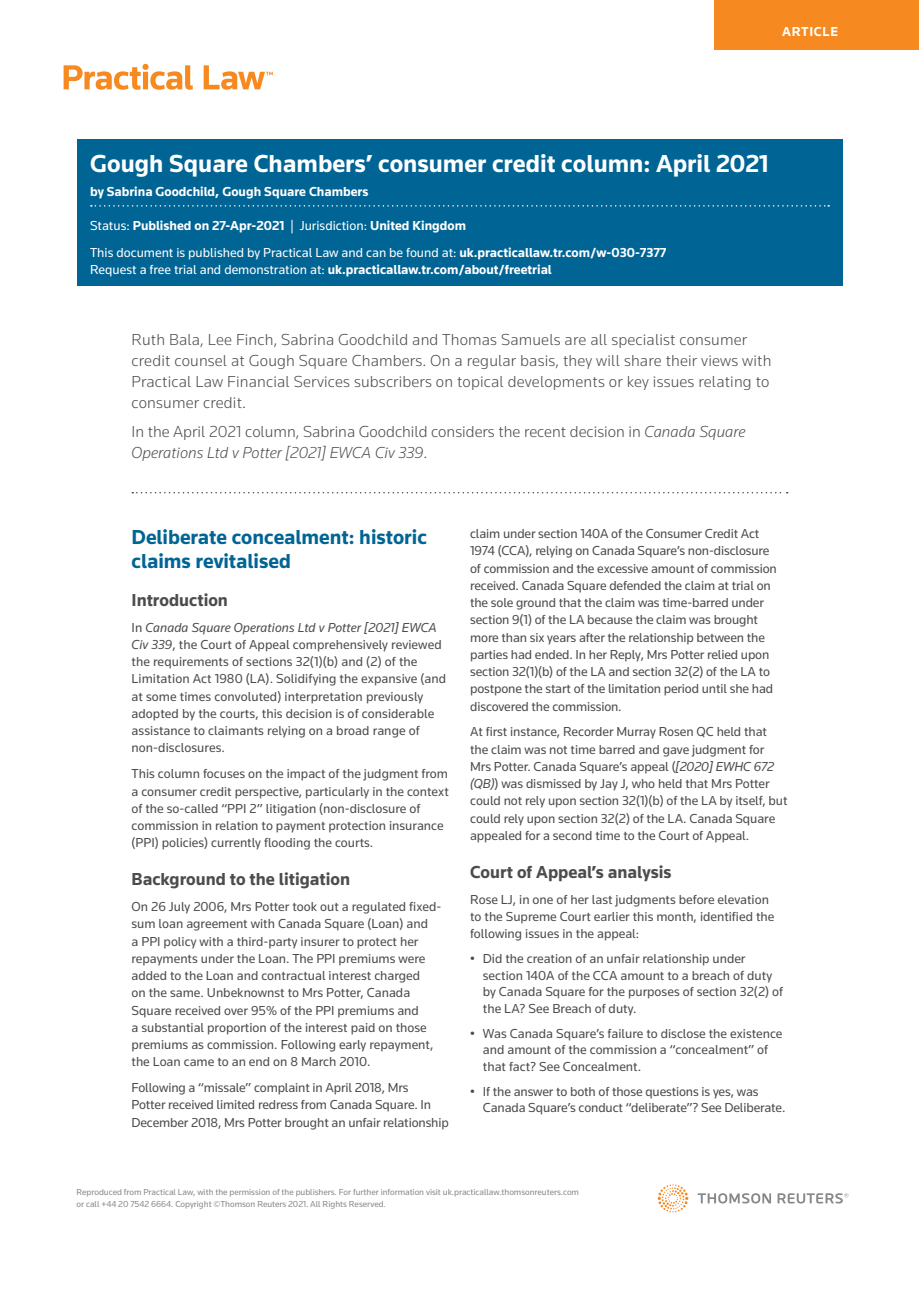
<style>
.page{position:relative;width:919px;height:1289px;background:#fff}
.page>*{position:absolute;margin:0;border:0;box-sizing:border-box;transform-origin:0 0}
.t1{font:700 25.5px "Knowledge";color:#fff}
.t2{font:700 21px/24px "Knowledge";color:#006494}
.t3{font:700 18px "Knowledge";color:#4b4c4d}
.t4{font:300 16.5px/21px "Knowledge";letter-spacing:.01em;color:#4b4c4d}
.t5{font:13.5px/17.2px "Knowledge";color:#4b4c4d}
.t6{font:13.5px/27.2px "Knowledge";color:#fff}
.t7{font:700 13.5px "Knowledge";color:#fff}
.t8{font:700 13.5px "Knowledge";letter-spacing:.05em;color:#fff}
.t9{font:9px/12px "Knowledge";letter-spacing:-.005em;color:#86888b}
.s1{font-weight:700}
.s2{font-weight:400}
.s3{font-style:italic}
</style>
<div class="page">
<svg style="left:657px;top:1184px;width:31px;height:28px"></svg>
<svg style="left:697px;top:1193px;width:151px;height:10px"></svg>
<svg style="left:64px;top:64px;width:209px;height:26px"></svg>
<div style="left:714px;top:0;width:204px;height:49px;background:#f6891f"></div>
<div style="left:77px;top:139px;width:765px;height:147px;background:#006494"></div>
<svg style="left:91px;top:205px;width:738px;height:2px"></svg>
<svg style="left:132px;top:492px;width:655px;height:1px"></svg>
<p class="t8" style="left:782px;top:23px;width:57px">ARTICLE</p>
<h1 class="t1" style="left:90px;top:148px;width:680px">Gough Square Chambers’ consumer credit column: April 2021</h1>
<p class="t7" style="left:90px;top:183px;width:280px">by Sabrina Goodchild, Gough Square Chambers</p>
<p class="t6" style="left:90px;top:212px;width:578px">Status: <span class="s1">Published on 27-Apr-2021</span> | Jurisdiction: <span class="s1">United Kingdom<br></span>This document is published by Practical Law and can be found at: <span class="s1">uk.practicallaw.tr.com/w-030-7377</span></p>
<p class="t7" style="left:90px;top:261px;width:463px"><span class="s2">Request a free trial and demonstration at:</span> uk.practicallaw.tr.com/about/freetrial</p>
<p class="t4" style="left:131px;top:328px;width:641px">Ruth Bala, Lee Finch, Sabrina Goodchild and Thomas Samuels are all specialist consumer credit counsel at Gough Square Chambers. On a regular basis, they will share their views with Practical Law Financial Services subscribers on topical developments or key issues relating to consumer credit.</p>
<p class="t4" style="left:131px;top:420px;width:615px">In the April 2021 column, Sabrina Goodchild considers the recent decision in <span class="s3">Canada Square<br>Operations Ltd v Potter [2021] EWCA Civ 339</span>.</p>
<h2 class="t2" style="left:131px;top:524px;width:297px">Deliberate concealment: historic claims revitalised</h2>
<h3 class="t3" style="left:131px;top:588px;width:98px">Introduction</h3>
<p class="t5" style="left:131px;top:618px;width:316px">In <span class="s3">Canada Square Operations Ltd v Potter [2021] EWCA Civ 339</span>, the Court of Appeal comprehensively reviewed the requirements of sections 32(1)(b) and (2) of the Limitation Act 1980 (LA). Solidifying the expansive (and at some times convoluted) interpretation previously adopted by the courts, this decision is of considerable assistance to claimants relying on a broad range of non-disclosures.</p>
<p class="t5" style="left:131px;top:764px;width:319px">This column focuses on the impact of the judgment from a consumer credit perspective, particularly in the context of the so-called “PPI 2” litigation (non-disclosure of commission in relation to payment protection insurance (PPI) policies) currently flooding the courts.</p>
<h3 class="t3" style="left:131px;top:868px;width:220px">Background to the litigation</h3>
<p class="t5" style="left:131px;top:897px;width:311px">On 26 July 2006, Mrs Potter took out a regulated fixed&shy;sum loan agreement with Canada Square (Loan) and<br>a PPI policy with a third-party insurer to protect her repayments under the Loan. The PPI premiums were added to the Loan and contractual interest charged<br>on the same. Unbeknownst to Mrs Potter, Canada Square received over 95% of the PPI premiums and<br>a substantial proportion of the interest paid on those premiums as commission. Following early repayment, the Loan came to an end on 8 March 2010.</p>
<p class="t5" style="left:131px;top:1078px;width:319px">Following a “missale” complaint in April 2018, Mrs<br>Potter received limited redress from Canada Square. In<br>December 2018, Mrs Potter brought an unfair relationship</p>
<p class="t5" style="left:470px;top:524px;width:308px">claim under section 140A of the Consumer Credit Act 1974 (CCA), relying on Canada Square’s non-disclosure of commission and the excessive amount of commission received. Canada Square defended the claim at trial on the sole ground that the claim was time-barred under section 9(1) of the LA because the claim was brought more than six years after the relationship between the parties had ended. In her Reply, Mrs Potter relied upon section 32(1)(b) of the LA and section 32(2) of the LA to postpone the start of the limitation period until she had discovered the commission.</p>
<p class="t5" style="left:470px;top:723px;width:319px">At first instance, Recorder Murray Rosen QC held that the claim was not time barred and gave judgment for Mrs Potter. Canada Square’s appeal (<span class="s3">[2020] EWHC 672 (QB)</span>) was dismissed by Jay J, who held that Mrs Potter could not rely upon section 32(1)(b) of the LA by itself, but could rely upon section 32(2) of the LA. Canada Square appealed for a second time to the Court of Appeal.</p>
<h3 class="t3" style="left:470px;top:860px;width:203px">Court of Appeal’s analysis</h3>
<p class="t5" style="left:470px;top:890px;width:306px">Rose LJ, in one of her last judgments before elevation to the Supreme Court earlier this month, identified the following issues in the appeal:</p>
<p class="t5" style="left:483px;top:950px;width:302px;line-height:16.5px;text-indent:-13px">• Did the creation of an unfair relationship under section 140A of the CCA amount to a breach of duty by Canada Square for the purposes of section 32(2) of the LA? See Breach of duty.</p>
<p class="t5" style="left:483px;top:1024px;width:301px;line-height:16.5px;text-indent:-13px">• Was Canada Square’s failure to disclose the existence and amount of the commission a “concealment” of that fact? See Concealment.</p>
<p class="t5" style="left:483px;top:1082px;width:304px;line-height:16.5px;text-indent:-13px">• If the answer to both of those questions is yes, was<br>Canada Square’s conduct “deliberate”? See Deliberate.</p>
<p class="t9" style="left:77px;top:1185px;width:504px">Reproduced from Practical Law, with the permission of the publishers. For further information visit uk.practicallaw.thomsonreuters.com or call +44 20 7542 6664. Copyright ©Thomson Reuters 2021. All Rights Reserved.</p>
</div>
